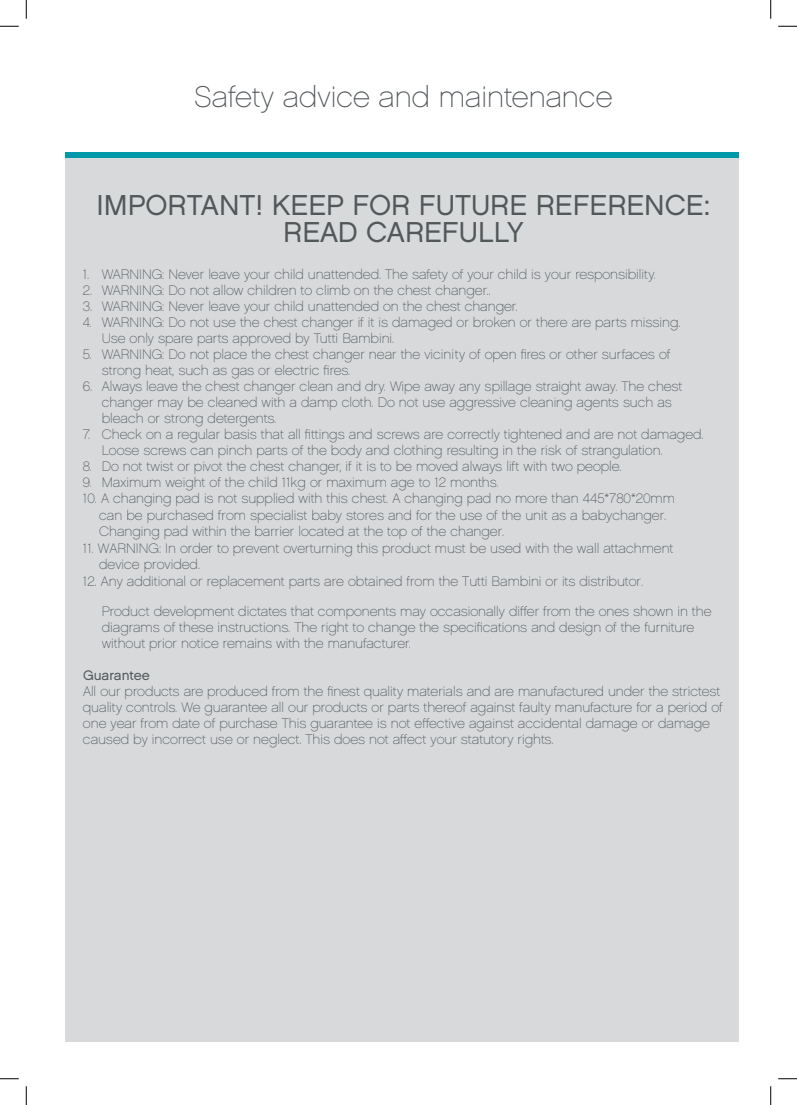
<style>
.page{position:relative;width:797px;height:1105px;background:#fff}
.page>*{position:absolute;margin:0;border:0;box-sizing:border-box;transform-origin:0 0}
.t1{font:29.62px "Chalet Paris Nineteen Sixty";color:#52575a}
.t2{font:28.75px/27.5px "Chalet London Nineteen Sixty";color:#52575a;text-align:center}
.t3{font:13.75px/16px "Chalet Paris Nineteen Sixty";color:#52575a}
.t4{font:13.75px "Chalet London Nineteen Sixty";color:#52575a}
</style>
<div class="page">
<div style="left:65px;top:153px;width:673px;height:889px;background:#d7d9db"></div>
<div style="left:65px;top:153px;width:673px;height:5px;background:#0099a9"></div>
<svg style="left:0;top:25px;width:19px;height:2px"></svg>
<svg style="left:778px;top:25px;width:19px;height:2px"></svg>
<svg style="left:0;top:1078px;width:19px;height:1px"></svg>
<svg style="left:778px;top:1078px;width:19px;height:1px"></svg>
<svg style="left:25px;top:0;width:2px;height:19px"></svg>
<svg style="left:25px;top:1086px;width:2px;height:19px"></svg>
<svg style="left:770px;top:0;width:1px;height:19px"></svg>
<svg style="left:770px;top:1086px;width:1px;height:19px"></svg>
<h1 class="t1" style="left:194px;top:80px;width:420px">Safety advice and maintenance</h1>
<h2 class="t2" style="left:96px;top:191px;width:615px">IMPORTANT! KEEP FOR FUTURE REFERENCE:<br>READ CAREFULLY</h2>
<p class="t3" style="left:83px;top:266px;width:574px">1. WARNING: Never leave your child unattended. The safety of your child is your responsibility.</p>
<p class="t3" style="left:83px;top:282px;width:409px">2. WARNING: Do not allow children to climb on the chest changer..</p>
<p class="t3" style="left:83px;top:298px;width:436px">3. WARNING: Never leave your child unattended on the chest changer.</p>
<p class="t3" style="left:102px;top:314px;width:580px;text-indent:-19px">4. WARNING: Do not use the chest changer if it is damaged or broken or there are parts missing.<br>Use only spare parts approved by Tutti Bambini.</p>
<p class="t3" style="left:102px;top:346px;width:570px;text-indent:-19px">5. WARNING: Do not place the chest changer near the vicinity of open fires or other surfaces of strong heat, such as gas or electric fires.</p>
<p class="t3" style="left:102px;top:378px;width:582px;text-indent:-19px">6. Always leave the chest changer clean and dry. Wipe away any spillage straight away. The chest changer may be cleaned with a damp cloth. Do not use aggressive cleaning agents such as bleach or strong detergents.</p>
<p class="t3" style="left:102px;top:426px;width:603px;text-indent:-19px">7. Check on a regular basis that all fittings and screws are correctly tightened and are not damaged.<br>Loose screws can pinch parts of the body and clothing resulting in the risk of strangulation.</p>
<p class="t3" style="left:83px;top:458px;width:540px">8. Do not twist or pivot the chest changer, if it is to be moved always lift with two people.</p>
<p class="t3" style="left:83px;top:474px;width:417px">9. Maximum weight of the child 11kg or maximum age to 12 months.</p>
<p class="t3" style="left:99px;top:490px;width:577px;line-height:16.5px;text-indent:-16px">10. A changing pad is not supplied with this chest. A changing pad no more than 445*780*20mm can be purchased from specialist baby stores and for the use of the unit as a babychanger.<br>Changing pad within the barrier located at the top of the changer.</p>
<p class="t3" style="left:99px;top:540px;width:575px;line-height:16.5px;text-indent:-16px">11. WARNING: In order to prevent overturning this product must be used with the wall attachment device provided.</p>
<p class="t3" style="left:83px;top:573px;width:562px">12. Any additional or replacement parts are obtained from the Tutti Bambini or its distributor.</p>
<p class="t3" style="left:102px;top:604px;width:611px">Product development dictates that components may occasionally differ from the ones shown in the diagrams of these instructions. The right to change the specifications and design of the furniture without prior notice remains with the manufacturer.</p>
<p class="t4" style="left:83px;top:667px;width:68px">Guarantee</p>
<p class="t3" style="left:83px;top:684px;width:641px">All our products are produced from the finest quality materials and are manufactured under the strictest quality controls. We guarantee all our products or parts thereof against faulty manufacture for a period of one year from date of purchase This guarantee is not effective against accidental damage or damage caused by incorrect use or neglect. This does not affect your statutory rights.</p>
</div>
